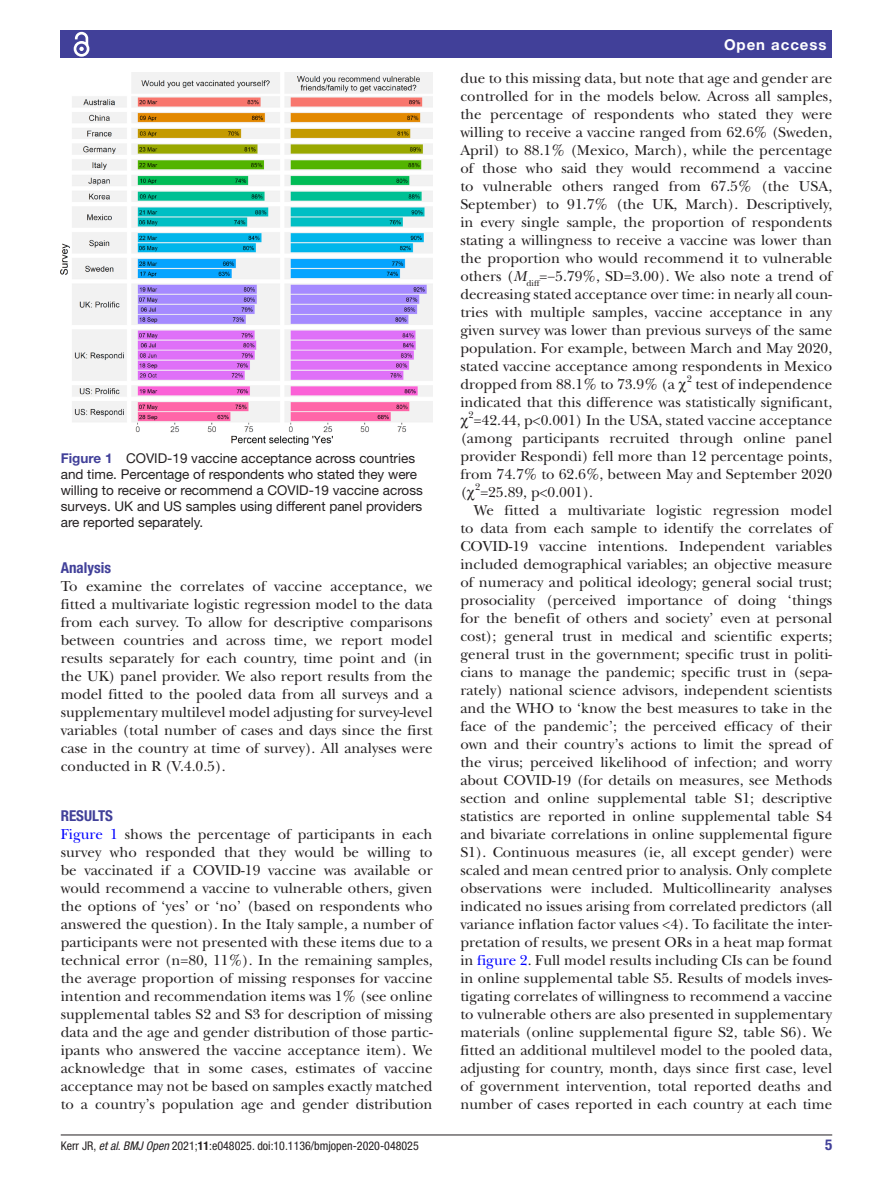
<style>
.page{position:relative;width:893px;height:1191px;background:#fff}
.page>*{position:absolute;margin:0;border:0;box-sizing:border-box;transform-origin:0 0}
.t1{font:15px/18px "New Baskerville";color:#231f20;text-align:justify}
.t2{font:700 condensed 15px "Helvetica Neue LT Std";color:#414099}
.t3{font:700 15px "Helvetica Neue LT Std";letter-spacing:.065em;color:#fff}
.t4{font:13.5px/16.2px "Helvetica Neue LT Std";color:#231f20}
.t5{font:condensed 12px "Helvetica Neue LT Std";color:#231f20}
.t6{font:9.9px "New Baskerville";color:#231f20}
.s1{font-weight:700;color:#414099}
.s2{color:#00f}
.s3{font-style:italic}
.s4{font-weight:700}
</style>
<div class="page">
<hr style="left:61px;top:1134px;width:771px;height:1px;background:#231f20">
<div style="left:61px;top:31px;width:771px;height:27px;background:#414099"></div>
<svg style="left:73px;top:31px;width:17px;height:26px"></svg>
<img style="left:61px;top:73px;width:372px;height:372px">
<p class="t4" style="left:61px;top:449px;width:364px"><span class="s1">Figure 1</span> COVID-19 vaccine acceptance across countries and time. Percentage of respondents who stated they were willing to receive or recommend a COVID-19 vaccine across surveys. UK and US samples using different panel providers are reported separately.</p>
<p class="t2" style="left:61px;top:558px;width:52px">Analysis</p>
<p class="t1" style="left:61px;top:577px;width:373px">To examine the correlates of vaccine acceptance, we fitted a multivariate logistic regression model to the data from each survey. To allow for descriptive comparisons between countries and across time, we report model results separately for each country, time point and (in the UK) panel provider. We also report results from the model fitted to the pooled data from all surveys and a supplementary multilevel model adjusting for survey-level variables (total number of cases and days since the first case in the country at time of survey). All analyses were conducted in R (V.4.0.5).</p>
<p class="t2" style="left:61px;top:807px;width:54px">RESULTS</p>
<p class="t1" style="left:61px;top:825px;width:373px"><span class="s2">Figure 1</span> shows the percentage of participants in each survey who responded that they would be willing to be vaccinated if a COVID-19 vaccine was available or would recommend a vaccine to vulnerable others, given the options of ‘yes’ or ‘no’ (based on respondents who answered the question). In the Italy sample, a number of participants were not presented with these items due to a technical error (n=80, 11%). In the remaining samples, the average proportion of missing responses for vaccine intention and recommendation items was 1% (see online supplemental tables S2 and S3 for description of missing data and the age and gender distribution of those partic&shy;ipants who answered the vaccine acceptance item). We acknowledge that in some cases, estimates of vaccine acceptance may not be based on samples exactly matched to a country’s population age and gender distribution</p>
<p class="t3" style="left:724px;top:35px;width:104px">Open access</p>
<p class="t1" style="left:460px;top:69px;width:373px">due to this missing data, but note that age and gender are controlled for in the models below. Across all samples, the percentage of respondents who stated they were willing to receive a vaccine ranged from 62.6% (Sweden, April) to 88.1% (Mexico, March), while the percentage of those who said they would recommend a vaccine to vulnerable others ranged from 67.5% (the USA, September) to 91.7% (the UK, March). Descriptively, in every single sample, the proportion of respondents stating a willingness to receive a vaccine was lower than the proportion who would recommend it to vulnerable others (<span class="s3">M</span><sub>diff</sub>=−5.79%, SD=3.00). We also note a trend of decreasing stated acceptance over time: in nearly all coun&shy;tries with multiple samples, vaccine acceptance in any given survey was lower than previous surveys of the same population. For example, between March and May 2020, stated vaccine acceptance among respondents in Mexico dropped from 88.1% to 73.9% (a</p>
<p class="t6" style="left:687px;top:373px;width:7px">2</p>
<p class="t1" style="left:460px;top:375px;width:373px;text-align:right">test of independence<br>indicated that this difference was statistically significant,</p>
<p class="t6" style="left:469px;top:409px;width:7px">2</p>
<p class="t1" style="left:460px;top:411px;width:373px;text-indent:13px">=42.44, p&lt;0.001) In the USA, stated vaccine acceptance (among participants recruited through online panel provider Respondi) fell more than 12 percentage points, from 74.7% to 62.6%, between May and September 2020 (</p>
<p class="t6" style="left:475px;top:481px;width:7px">2</p>
<p class="t1" style="left:480px;top:483px;width:114px">=25.89, p&lt;0.001).</p>
<p class="t1" style="left:474px;top:501px;width:360px">We fitted a multivariate logistic regression model</p>
<p class="t1" style="left:460px;top:519px;width:373px">to data from each sample to identify the correlates of</p>
<p class="t1" style="left:460px;top:537px;width:373px">COVID-19 vaccine intentions. Independent variables</p>
<p class="t1" style="left:460px;top:555px;width:373px">included demographical variables; an objective measure</p>
<p class="t1" style="left:460px;top:573px;width:373px">of numeracy and political ideology; general social trust;</p>
<p class="t1" style="left:460px;top:591px;width:373px">prosociality (perceived importance of doing ‘things</p>
<p class="t1" style="left:460px;top:609px;width:373px">for the benefit of others and society’ even at personal</p>
<p class="t1" style="left:460px;top:627px;width:373px">cost); general trust in medical and scientific experts;</p>
<p class="t1" style="left:460px;top:645px;width:373px">general trust in the government; specific trust in politi-</p>
<p class="t1" style="left:460px;top:663px;width:373px">cians to manage the pandemic; specific trust in (sepa-</p>
<p class="t1" style="left:460px;top:681px;width:373px">rately) national science advisors, independent scientists</p>
<p class="t1" style="left:460px;top:699px;width:373px">and the WHO to ‘know the best measures to take in the</p>
<p class="t1" style="left:460px;top:717px;width:373px">face of the pandemic’; the perceived efficacy of their</p>
<p class="t1" style="left:460px;top:735px;width:373px">own and their country’s actions to limit the spread of</p>
<p class="t1" style="left:460px;top:753px;width:373px">the virus; perceived likelihood of infection; and worry</p>
<p class="t1" style="left:460px;top:771px;width:373px">about COVID-19 (for details on measures, see Methods</p>
<p class="t1" style="left:460px;top:789px;width:373px">section and online supplemental table S1; descriptive</p>
<p class="t1" style="left:460px;top:807px;width:373px">statistics are reported in online supplemental table S4</p>
<p class="t1" style="left:460px;top:825px;width:373px">and bivariate correlations in online supplemental figure</p>
<p class="t1" style="left:460px;top:843px;width:373px">S1). Continuous measures (ie, all except gender) were</p>
<p class="t1" style="left:460px;top:861px;width:373px">scaled and mean centred prior to analysis. Only complete</p>
<p class="t1" style="left:460px;top:879px;width:373px">observations were included. Multicollinearity analyses</p>
<p class="t1" style="left:460px;top:897px;width:373px">indicated no issues arising from correlated predictors (all</p>
<p class="t1" style="left:460px;top:915px;width:373px">variance inflation factor values &lt;4). To facilitate the inter-</p>
<p class="t1" style="left:460px;top:933px;width:373px">pretation of results, we present ORs in a heat map format</p>
<p class="t1" style="left:460px;top:951px;width:373px">in <span class="s2">figure 2</span>. Full model results including CIs can be found</p>
<p class="t1" style="left:460px;top:969px;width:373px">in online supplemental table S5. Results of models inves-</p>
<p class="t1" style="left:460px;top:987px;width:373px">tigating correlates of willingness to recommend a vaccine</p>
<p class="t1" style="left:460px;top:1005px;width:373px">to vulnerable others are also presented in supplementary</p>
<p class="t1" style="left:460px;top:1023px;width:373px">materials (online supplemental figure S2, table S6). We</p>
<p class="t1" style="left:460px;top:1041px;width:373px">fitted an additional multilevel model to the pooled data,</p>
<p class="t1" style="left:460px;top:1059px;width:373px">adjusting for country, month, days since first case, level</p>
<p class="t1" style="left:460px;top:1077px;width:373px">of government intervention, total reported deaths and</p>
<p class="t1" style="left:460px;top:1095px;width:373px">number of cases reported in each country at each time</p>
<p class="t5" style="left:61px;top:1138px;width:360px">Kerr JR, <span class="s3">et al</span>. <span class="s3">BMJ Open</span> 2021;<span class="s4">11</span>:e048025. doi:10.1136/bmjopen-2020-048025</p>
<p class="t2" style="left:825px;top:1135px;width:9px">5</p>
</div>
